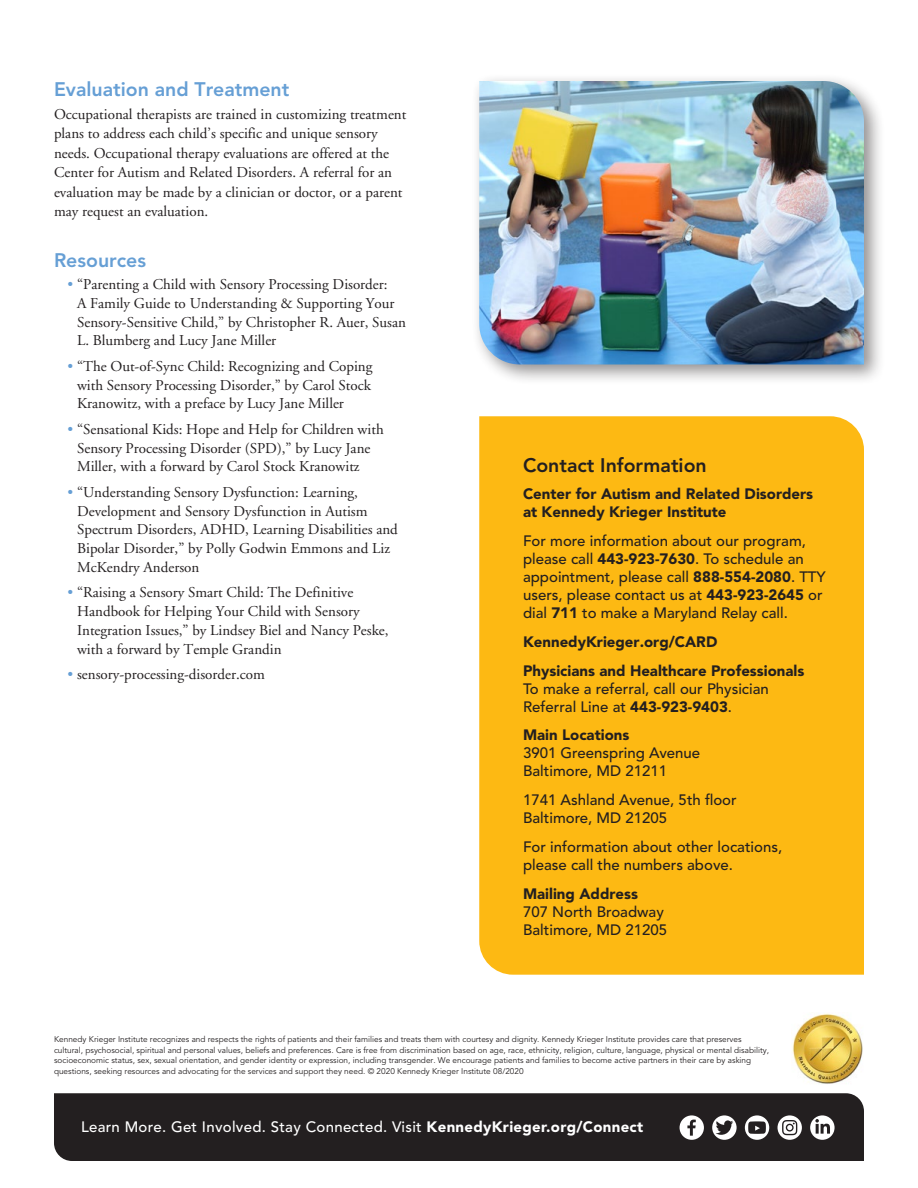
<style>
.page{position:relative;width:918px;height:1188px;background:#fff}
.page>*{position:absolute;margin:0;border:0;box-sizing:border-box;transform-origin:0 0}
.t1{font:800 19.5px "Avenir";color:#669fd5}
.t2{font:800 19.5px "Avenir";color:#231f20}
.t3{font:15px/18.8px "Adobe Garamond";color:#231f20}
.t4{font:500 15px/18px "Avenir";color:#231f20}
.t5{font:900 15px/18px "Avenir";color:#231f20}
.t6{font:500 15px "Avenir";letter-spacing:.02em;color:#fff}
.t7{font:8.25px/10.5px "Avenir";color:#231f20}
.s1{color:#669fd5}
.s2{font-weight:900}
</style>
<div class="page">
<div style="left:471px;top:73px;width:414px;height:313px;background:#231f20;opacity:.5"></div>
<img style="left:479px;top:81px;width:385px;height:283px">
<div style="left:479px;top:416px;width:385px;height:559px;background:#fdb913"></div>
<img style="left:792px;top:1013px;width:71px;height:71px">
<div style="left:54px;top:1093px;width:810px;height:68px;background:#231f20"></div>
<svg style="left:680px;top:1115px;width:24px;height:25px"></svg>
<svg style="left:712px;top:1115px;width:25px;height:25px"></svg>
<svg style="left:745px;top:1115px;width:24px;height:25px"></svg>
<svg style="left:778px;top:1115px;width:24px;height:25px"></svg>
<svg style="left:810px;top:1115px;width:25px;height:25px"></svg>
<h1 class="t1" style="left:54px;top:78px;width:237px">Evaluation and Treatment</h1>
<p class="t3" style="left:54px;top:104px;width:354px;line-height:19.5px">Occupational therapists are trained in customizing treatment plans to address each child’s specific and unique sensory needs. Occupational therapy evaluations are offered at the Center for Autism and Related Disorders. A referral for an evaluation may be made by a clinician or doctor, or a parent may request an evaluation.</p>
<h1 class="t1" style="left:54px;top:249px;width:94px">Resources</h1>
<p class="t3" style="left:77px;top:275px;width:331px;text-indent:-10px"><span class="s1">•</span> “Parenting a Child with Sensory Processing Disorder:<br>A Family Guide to Understanding &amp; Supporting Your Sensory-Sensitive Child,” by Christopher R. Auer, Susan L. Blumberg and Lucy Jane Miller</p>
<p class="t3" style="left:77px;top:357px;width:297px;text-align:justify;text-indent:-10px"><span class="s1">•</span> “The Out-of-Sync Child: Recognizing and Coping with Sensory Processing Disorder,” by Carol Stock Kranowitz, with a preface by Lucy Jane Miller</p>
<p class="t3" style="left:77px;top:420px;width:308px;text-indent:-10px"><span class="s1">•</span> “Sensational Kids: Hope and Help for Children with<br>Sensory Processing Disorder (SPD),” by Lucy Jane<br>Miller, with a forward by Carol Stock Kranowitz</p>
<p class="t3" style="left:77px;top:483px;width:322px;text-indent:-10px"><span class="s1">•</span> “Understanding Sensory Dysfunction: Learning, Development and Sensory Dysfunction in Autism Spectrum Disorders, ADHD, Learning Disabilities and Bipolar Disorder,” by Polly Godwin Emmons and Liz McKendry Anderson</p>
<p class="t3" style="left:77px;top:584px;width:313px;text-indent:-10px"><span class="s1">•</span> “Raising a Sensory Smart Child: The Definitive Handbook for Helping Your Child with Sensory Integration Issues,” by Lindsey Biel and Nancy Peske, with a forward by Temple Grandin</p>
<p class="t3" style="left:68px;top:665px;width:199px"><span class="s1">•</span> sensory-processing-disorder.com</p>
<h1 class="t2" style="left:523px;top:454px;width:185px">Contact Information</h1>
<p class="t5" style="left:523px;top:485px;width:292px">Center for Autism and Related Disorders at Kennedy Krieger Institute</p>
<p class="t4" style="left:523px;top:532px;width:304px">For more information about our program, please call <span class="s2">443-923-7630</span>. To schedule an appointment, please call <span class="s2">888-554-2080</span>. TTY users, please contact us at <span class="s2">443-923-2645</span> or dial <span class="s2">711</span> to make a Maryland Relay call.</p>
<p class="t5" style="left:523px;top:627px;width:283px;line-height:28.8px">KennedyKrieger.org/CARD<br>Physicians and Healthcare Professionals</p>
<p class="t4" style="left:523px;top:680px;width:247px">To make a referral, call our Physician<br>Referral Line at <span class="s2">443-923-9403</span>.</p>
<p class="t5" style="left:523px;top:726px;width:108px">Main Locations</p>
<p class="t4" style="left:523px;top:744px;width:179px">3901 Greenspring Avenue<br>Baltimore, MD 21211</p>
<p class="t4" style="left:523px;top:791px;width:215px">1741 Ashland Avenue, 5th floor<br>Baltimore, MD 21205</p>
<p class="t4" style="left:523px;top:838px;width:261px">For information about other locations, please call the numbers above.</p>
<p class="t5" style="left:523px;top:884px;width:117px">Mailing Address</p>
<p class="t4" style="left:523px;top:903px;width:146px">707 North Broadway<br>Baltimore, MD 21205</p>
<p class="t7" style="left:54px;top:1035px;width:717px">Kennedy Krieger Institute recognizes and respects the rights of patients and their families and treats them with courtesy and dignity. Kennedy Krieger Institute provides care that preserves cultural, psychosocial, spiritual and personal values, beliefs and preferences. Care is free from discrimination based on age, race, ethnicity, religion, culture, language, physical or mental disability, socioeconomic status, sex, sexual orientation, and gender identity or expression, including transgender. We encourage patients and families to become active partners in their care by asking questions, seeking resources and advocating for the services and support they need. © 2020 Kennedy Krieger Institute 08/2020</p>
<p class="t6" style="left:81px;top:1118px;width:564px">Learn More. Get Involved. Stay Connected. Visit <span class="s2">KennedyKrieger.org/Connect</span></p>
</div>
